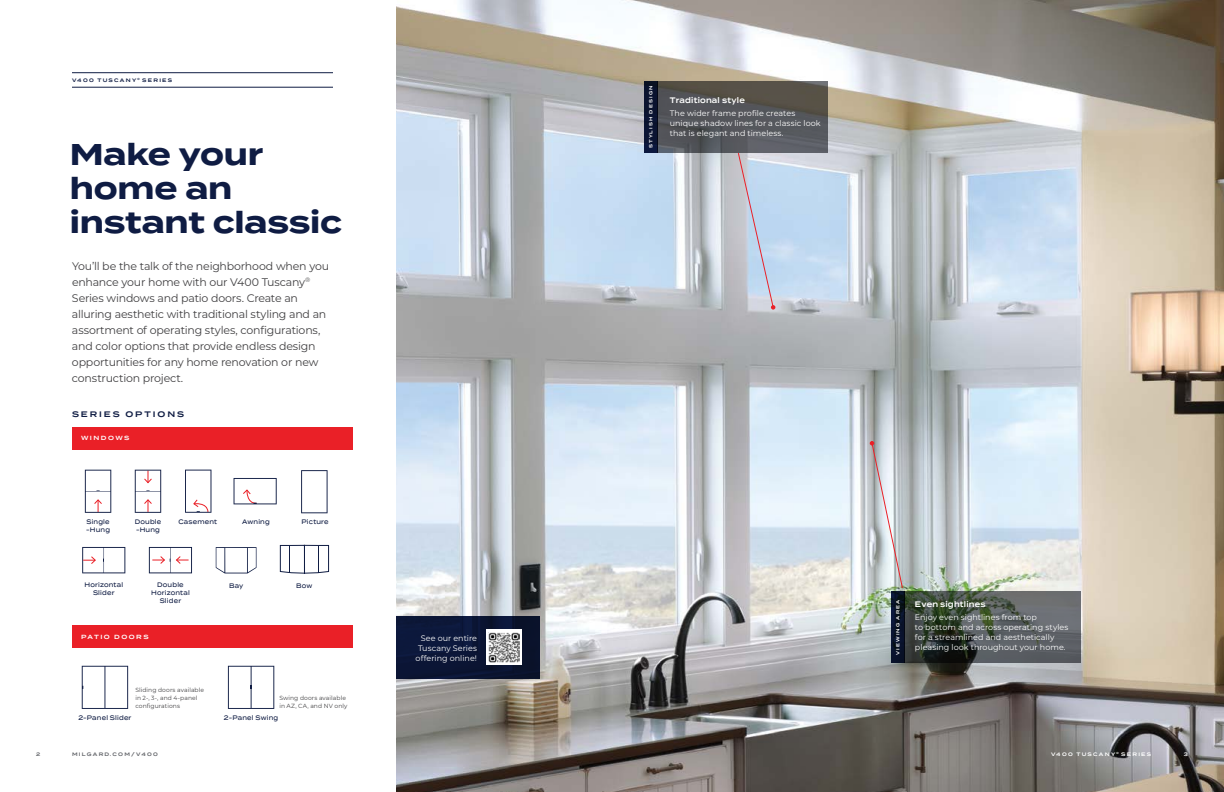
<style>
.page{position:relative;width:1224px;height:792px;background:#fff}
.page>*{position:absolute;margin:0;border:0;box-sizing:border-box;transform-origin:0 0}
.t1{font:700 30px/34px "Termina";letter-spacing:-.005em;color:#0f1c43}
.t2{font:11px/16px "Montserrat";letter-spacing:-.02em;color:#414042}
.t3{font:8px/10px "Montserrat";letter-spacing:.005em;color:#fff}
.t4{font:600 8px "Termina";letter-spacing:.025em;color:#fff;scale:.9 1}
.t5{font:600 8px "Termina";letter-spacing:.24em;color:#0f1c43}
.t6{font:500 6.5px/8px "Termina";letter-spacing:.03em;color:#0f1c43;text-align:center;scale:.9 1}
.t7{font:6px/8px "Montserrat";letter-spacing:.015em;color:#414042}
.t8{font:600 6px "Termina";letter-spacing:.245em;color:#fff}
.t9{font:600 5px "Termina";letter-spacing:.255em;color:#fff}
.t10{font:600 5px "Termina";letter-spacing:.255em;color:#0f1c43}
.t11{font:600 5px "Termina";letter-spacing:.245em;color:#63656a}
.t12{font:600 4.5px "Termina";letter-spacing:.25em;color:#fff}
</style>
<div class="page">
<img style="left:396px;top:0;width:828px;height:792px">
<svg style="left:301px;top:470px;width:27px;height:43px"></svg>
<svg style="left:216px;top:547px;width:40px;height:26px"></svg>
<div style="left:72px;top:427px;width:280px;height:22px;background:#ea2027"></div>
<div style="left:72px;top:625px;width:280px;height:23px;background:#ea2027"></div>
<hr style="left:72px;top:72px;width:261px;height:1px;background:#0f1c43">
<hr style="left:72px;top:87px;width:261px;height:1px;background:#0f1c43">
<svg style="left:870px;top:441px;width:33px;height:148px;background:#c9cacd"></svg>
<svg style="left:905px;top:591px;width:176px;height:72px;background:#4c5350"></svg>
<svg style="left:891px;top:591px;width:13px;height:72px"></svg>
<svg style="left:657px;top:81px;width:171px;height:72px;background:#545455"></svg>
<svg style="left:644px;top:81px;width:13px;height:72px"></svg>
<div style="left:396px;top:616px;width:144px;height:64px;background:#0b1535"></div>
<svg style="left:486px;top:630px;width:36px;height:36px"></svg>
<img style="left:489px;top:632px;width:30px;height:31px">
<svg style="left:280px;top:545px;width:49px;height:29px"></svg>
<svg style="left:82px;top:547px;width:43px;height:26px"></svg>
<svg style="left:149px;top:547px;width:43px;height:26px"></svg>
<svg style="left:85px;top:470px;width:26px;height:43px"></svg>
<svg style="left:135px;top:470px;width:26px;height:43px"></svg>
<svg style="left:234px;top:478px;width:43px;height:26px"></svg>
<svg style="left:185px;top:470px;width:26px;height:43px"></svg>
<svg style="left:82px;top:666px;width:46px;height:43px"></svg>
<svg style="left:228px;top:666px;width:46px;height:43px"></svg>
<svg style="left:737px;top:152px;width:38px;height:158px;background:#c3ccde"></svg>
<p class="t10" style="left:72px;top:77px;width:102px">V400 TUSCANY<sup>®</sup> SERIES</p>
<h1 class="t1" style="left:70px;top:138px;width:274px">Make your home an instant classic</h1>
<p class="t2" style="left:72px;top:258px;width:259px">You’ll be the talk of the neighborhood when you enhance your home with our V400 Tuscany<sup>® </sup>Series windows and patio doors. Create an alluring aesthetic with traditional styling and an assortment of operating styles, configurations, and color options that provide endless design opportunities for any home renovation or new construction project.</p>
<p class="t5" style="left:72px;top:408px;width:114px">SERIES OPTIONS</p>
<p class="t8" style="left:81px;top:434px;width:50px">WINDOWS</p>
<p class="t6" style="left:86px;top:517px;width:28px;text-align:left">Single -Hung</p>
<p class="t6" style="left:135px;top:517px;width:31px;text-align:left">Double -Hung</p>
<p class="t6" style="left:178px;top:517px;width:45px">Casement</p>
<p class="t6" style="left:242px;top:517px;width:32px">Awning</p>
<p class="t6" style="left:301px;top:518px;width:32px">Picture</p>
<p class="t6" style="left:84px;top:581px;width:45px">Horizontal<br>Slider</p>
<p class="t6" style="left:151px;top:581px;width:45px">Double<br>Horizontal<br>Slider</p>
<p class="t8" style="left:81px;top:632px;width:69px">PATIO DOORS</p>
<p class="t7" style="left:135px;top:686px;width:70px">Sliding doors available in 2-, 3-, and 4-panel configurations</p>
<p class="t6" style="left:78px;top:714px;width:60px">2-Panel Slider</p>
<p class="t11" style="left:36px;top:751px;width:6px">2</p>
<p class="t11" style="left:72px;top:751px;width:87px">MILGARD.COM/V400</p>
<p class="t6" style="left:229px;top:581px;width:17px">Bay</p>
<p class="t6" style="left:296px;top:581px;width:20px">Bow</p>
<p class="t7" style="left:279px;top:694px;width:70px">Swing doors available in AZ, CA, and NV only</p>
<p class="t6" style="left:224px;top:714px;width:62px">2-Panel Swing</p>
<p class="t3" style="left:416px;top:633px;width:63px;text-align:right">See our entire<br>Tuscany Series offering online!</p>
<p class="t12" style="left:647px;top:148px;width:64px;rotate:-90deg">STYLISH DESIGN</p>
<p class="t4" style="left:670px;top:94px;width:85px">Traditional style</p>
<p class="t3" style="left:670px;top:108px;width:152px">The wider frame profile creates unique shadow lines for a classic look that is elegant and timeless.</p>
<p class="t12" style="left:895px;top:655px;width:57px;rotate:-90deg">VIEWING AREA</p>
<p class="t4" style="left:915px;top:598px;width:80px">Even sightlines</p>
<p class="t3" style="left:915px;top:612px;width:155px">Enjoy even sightlines from top<br>to bottom and across operating styles for a streamlined and aesthetically pleasing look throughout your home.</p>
<p class="t9" style="left:1051px;top:751px;width:102px">V400 TUSCANY<sup>®</sup> SERIES</p>
<p class="t9" style="left:1184px;top:751px;width:6px">3</p>
</div>
